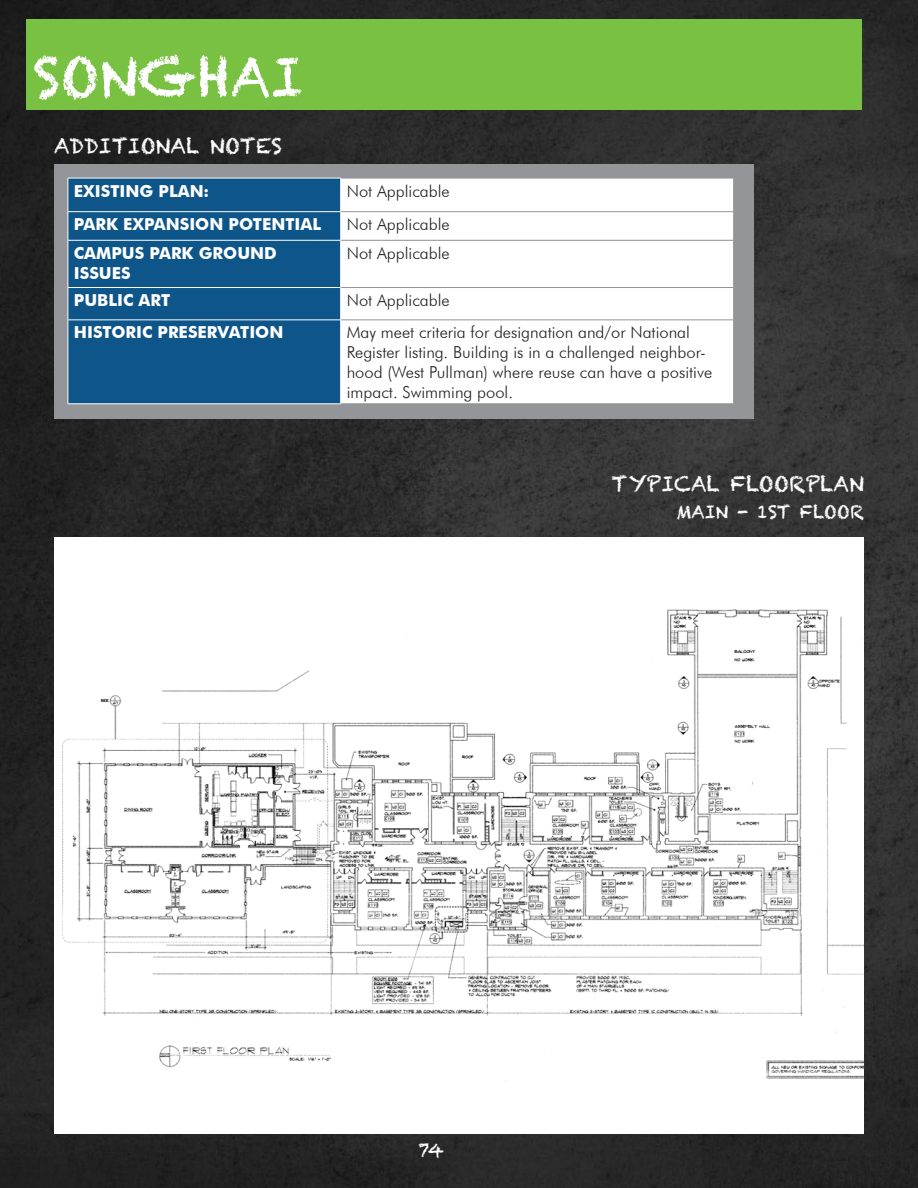
<style>
.page{position:relative;width:918px;height:1188px;background:#fff}
.page>*{position:absolute;margin:0;border:0;box-sizing:border-box;transform-origin:0 0}
.t1{font:54px "Chalkduster";color:#fff}
.t2{font:21px "Chalkduster";color:#fff}
.t3{font:18px "Chalkduster";color:#fff}
.t4{font:300 16.5px/19.8px "Futura BT";color:#231f20}
.t5{font:700 16.5px "Futura BT";color:#fff}
</style>
<div class="page">
<img style="left:0;top:0;width:918px;height:1188px">
<div style="left:54px;top:538px;width:810px;height:596px;background:#fff"></div>
<img style="left:62px;top:609px;width:802px;height:472px">
<div style="left:54px;top:164px;width:699px;height:254px;background:#939598"></div>
<div style="left:69px;top:179px;width:271px;height:225px;background:#0e5589"></div>
<div style="left:341px;top:179px;width:392px;height:225px;background:#fff"></div>
<div style="left:341px;top:212px;width:393px;height:28px;background:#fff"></div>
<hr style="left:68px;top:211px;width:273px;height:1px;background:#fff">
<hr style="left:68px;top:240px;width:273px;height:1px;background:#fff">
<hr style="left:68px;top:287px;width:273px;height:1px;background:#fff">
<hr style="left:68px;top:320px;width:273px;height:1px;background:#fff">
<hr style="left:341px;top:211px;width:393px;height:1px;background:#939598">
<svg style="left:733px;top:212px;width:1px;height:28px"></svg>
<hr style="left:341px;top:240px;width:393px;height:1px;background:#939598">
<hr style="left:341px;top:287px;width:393px;height:1px;background:#939598">
<hr style="left:341px;top:320px;width:393px;height:1px;background:#939598">
<hr style="left:68px;top:178px;width:273px;height:1px;background:#fff">
<hr style="left:68px;top:178px;width:1px;height:33px;background:#fff">
<svg style="left:68px;top:212px;width:1px;height:28px"></svg>
<hr style="left:68px;top:240px;width:1px;height:47px;background:#fff">
<hr style="left:68px;top:288px;width:1px;height:32px;background:#fff">
<hr style="left:68px;top:320px;width:1px;height:84px;background:#fff">
<hr style="left:68px;top:404px;width:273px;height:1px;background:#fff">
<hr style="left:340px;top:178px;width:1px;height:34px;background:#fff">
<svg style="left:340px;top:212px;width:1px;height:28px"></svg>
<hr style="left:340px;top:240px;width:1px;height:48px;background:#fff">
<hr style="left:340px;top:288px;width:1px;height:32px;background:#fff">
<hr style="left:340px;top:320px;width:1px;height:84px;background:#fff">
<svg style="left:200px;top:184px;width:12px;height:17px"></svg>
<div style="left:26px;top:19px;width:836px;height:91px;background:#79c142"></div>
<p class="t1" style="left:33px;top:45px;width:271px">SONGHAI</p>
<p class="t2" style="left:54px;top:133px;width:230px">ADDITIONAL NOTES</p>
<p class="t5" style="left:74px;top:181px;width:137px">EXISTING PLAN:</p>
<p class="t4" style="left:347px;top:181px;width:105px">Not Applicable</p>
<p class="t5" style="left:74px;top:214px;width:249px">PARK EXPANSION POTENTIAL</p>
<p class="t4" style="left:347px;top:214px;width:105px">Not Applicable</p>
<p class="t5" style="left:74px;top:243px;width:205px">CAMPUS PARK GROUND</p>
<p class="t5" style="left:74px;top:263px;width:58px">ISSUES</p>
<p class="t4" style="left:347px;top:243px;width:105px">Not Applicable</p>
<p class="t5" style="left:74px;top:290px;width:98px">PUBLIC ART</p>
<p class="t4" style="left:347px;top:290px;width:105px">Not Applicable</p>
<p class="t5" style="left:74px;top:323px;width:211px">HISTORIC PRESERVATION</p>
<p class="t4" style="left:347px;top:323px;width:367px">May meet criteria for designation and/or National Register listing. Building is in a challenged neighbor&shy;hood (West Pullman) where reuse can have a positive impact. Swimming pool.</p>
<p class="t2" style="left:611px;top:471px;width:254px">TYPICAL FLOORPLAN</p>
<p class="t3" style="left:676px;top:501px;width:189px">MAIN - 1ST FLOOR</p>
<p class="t3" style="left:419px;top:1140px;width:27px">74</p>
</div>
